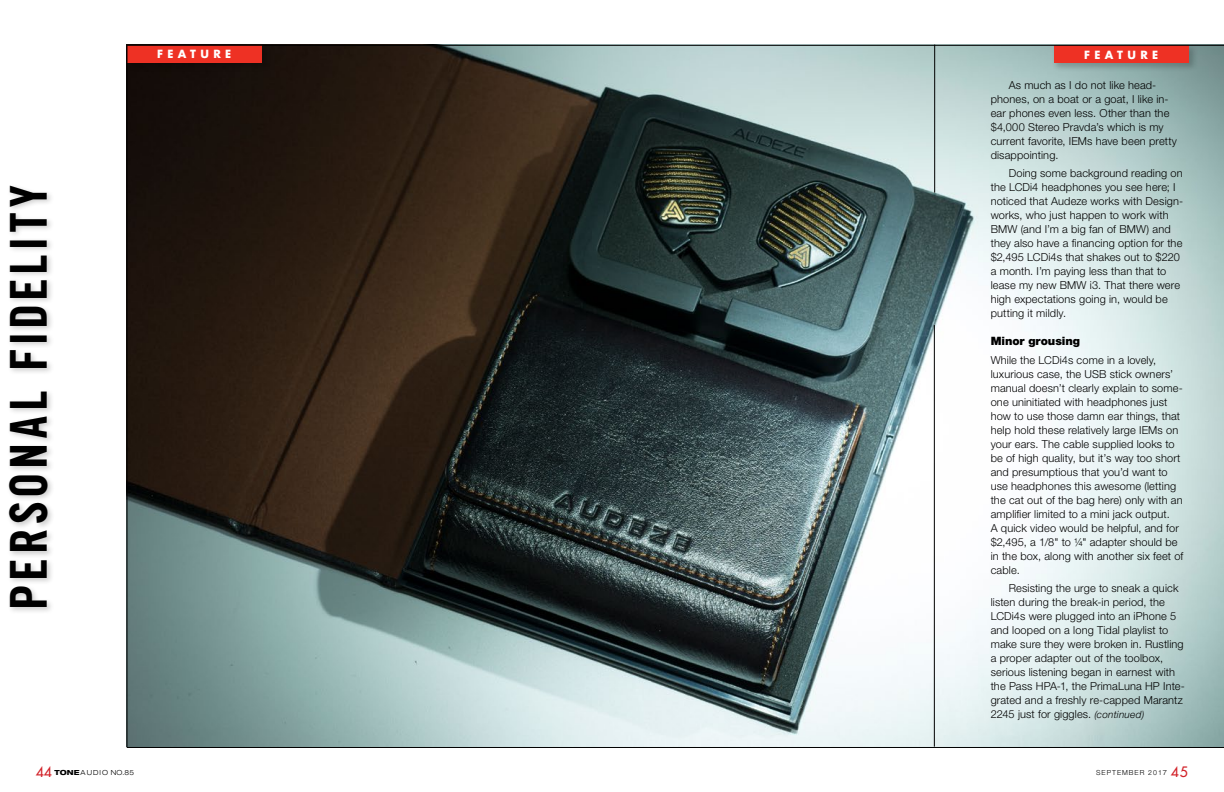
<style>
.page{position:relative;width:1224px;height:792px;background:#fff}
.page>*{position:absolute;margin:0;border:0;box-sizing:border-box;transform-origin:0 0}
.t1{font:48px "News Gothic SHOP Bold Con";letter-spacing:.15em;color:#000}
.t2{font:900 11.5px "Helvetica Neue LT Std";letter-spacing:-.005em;color:#000}
.t3{font:300 11px/14px "Helvetica Neue LT Std";letter-spacing:.01em;color:#000}
.t4{font:700 11px "Futura Std";letter-spacing:.4em;color:#fff}
.t5{font:300 expanded 7px "Helvetica Neue LT Std";color:#000}
.t6{font:300 7px "Helvetica Neue LT Std";letter-spacing:.14em;color:#000}
.s1{font-style:italic;font-size:10px}
.s2{font-family:"Futura Std";font-weight:500;font-stretch:normal;font-size:14px;color:#d2232a}
.s3{font-weight:800}
.s4{font-stretch:expanded}
.s5{font-family:"Futura Std";font-weight:500;font-size:14px;color:#d2232a}
</style>
<div class="page">
<img style="left:128px;top:46px;width:1096px;height:701px">
<hr style="left:934px;top:45px;width:1px;height:148px;background:#000">
<hr style="left:934px;top:325px;width:1px;height:422px;background:#000">
<div style="left:125px;top:43px;width:146px;height:29px;background:#130c09"></div>
<div style="left:127px;top:45px;width:135px;height:18px;background:#ee3124"></div>
<div style="left:6px;top:183px;width:49px;height:431px;background:#000;opacity:.2"></div>
<hr style="left:127px;top:45px;width:1px;height:703px;background:#000">
<hr style="left:127px;top:747px;width:1097px;height:1px;background:#000">
<div style="left:1052px;top:43px;width:146px;height:29px;background:#000;opacity:.2"></div>
<div style="left:1054px;top:45px;width:135px;height:18px;background:#ee3124"></div>
<hr style="left:127px;top:45px;width:1097px;height:1px;background:#000">
<h1 class="t1" style="left:0;top:608px;width:424px;rotate:-90deg">PERSONAL FIDELITY</h1>
<p class="t4" style="left:157px;top:47px;width:76px">FEATURE</p>
<p class="t4" style="left:1084px;top:47px;width:76px">FEATURE</p>
<p class="t3" style="left:991px;top:78px;width:188px;text-indent:18px">As much as I do not like head&shy;phones, on a boat or a goat, I like in&shy;ear phones even less. Other than the $4,000 Stereo Pravda’s which is my current favorite, IEMs have been pretty disappointing.</p>
<p class="t3" style="left:991px;top:166px;width:194px;text-indent:18px">Doing some background reading on the LCDi4 headphones you see here; I noticed that Audeze works with Design&shy;works, who just happen to work with BMW (and I’m a big fan of BMW) and they also have a financing option for the $2,495 LCDi4s that shakes out to $220 a month. I’m paying less than that to lease my new BMW i3. That there were high expectations going in, would be putting it mildly.</p>
<p class="t2" style="left:991px;top:334px;width:91px">Minor grousing</p>
<p class="t3" style="left:991px;top:353px;width:194px">While the LCDi4s come in a lovely, luxurious case, the USB stick owners’ manual doesn’t clearly explain to some&shy;one uninitiated with headphones just how to use those damn ear things, that help hold these relatively large IEMs on your ears. The cable supplied looks to be of high quality, but it’s way too short and presumptious that you’d want to use headphones this awesome (letting the cat out of the bag here) only with an amplifier limited to a mini jack output.<br>A quick video would be helpful, and for $2,495, a 1/8" to ¼" adapter should be in the box, along with another six feet of cable.</p>
<p class="t3" style="left:991px;top:581px;width:196px;text-indent:18px">Resisting the urge to sneak a quick listen during the break-in period, the LCDi4s were plugged into an iPhone 5 and looped on a long Tidal playlist to make sure they were broken in. Rustling a proper adapter out of the toolbox, serious listening began in earnest with the Pass HPA-1, the PrimaLuna HP Inte&shy;grated and a freshly re-capped Marantz 2245 just for giggles. <span class="s1">(continued)</span></p>
<p class="t5" style="left:36px;top:768px;width:100px"><span class="s2">44</span> <span class="s3">TONE</span> A U D I O NO.85</p>
<p class="t6" style="left:1096px;top:768px;width:93px">SEPTEMBER 201<span class="s4">7</span> <span class="s5">45</span></p>
</div>
